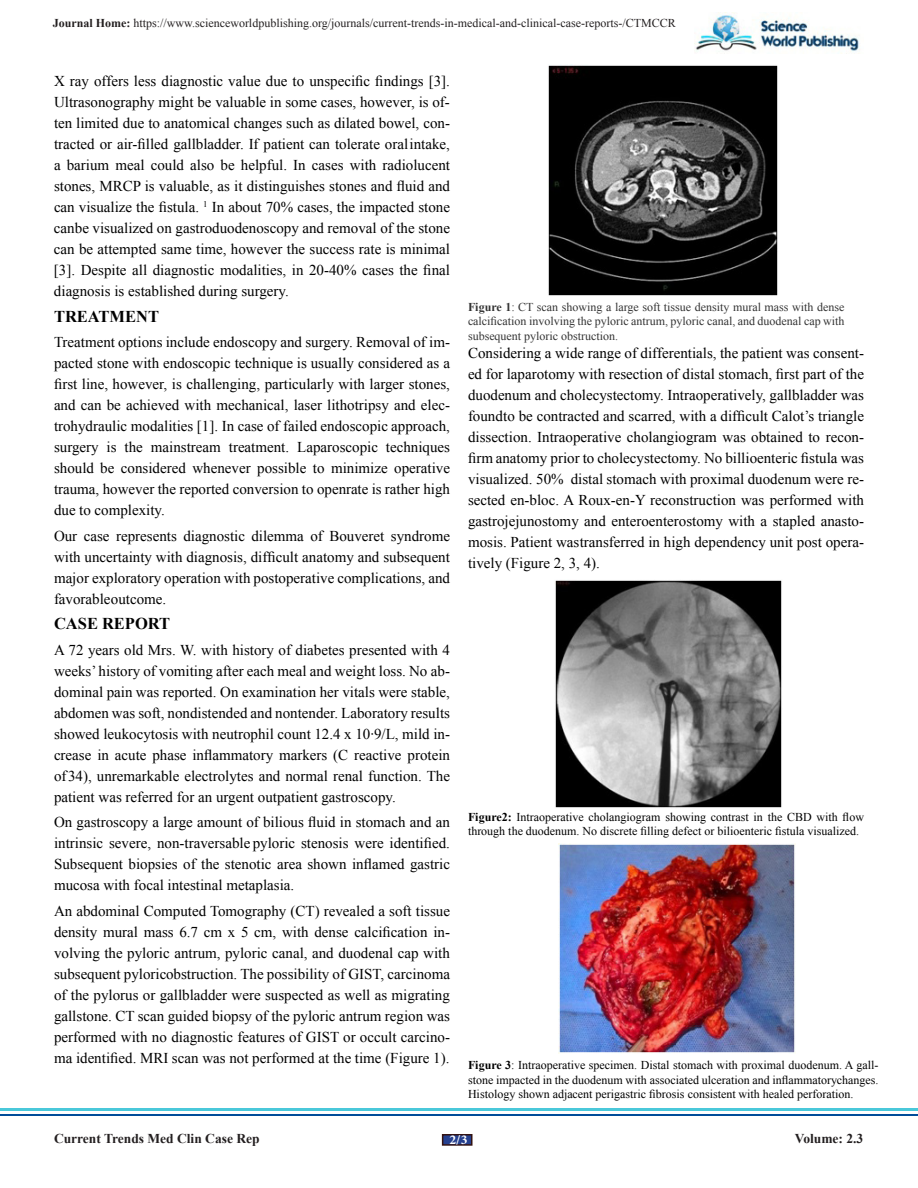
<style>
.page{position:relative;width:918px;height:1188px;background:#fff}
.page>*{position:absolute;margin:0;border:0;box-sizing:border-box;transform-origin:0 0}
.t1{font:700 16.5px "Times New Roman";color:#000}
.t2{font:15px/21px "Times New Roman";color:#000;text-align:justify}
.t3{font:700 13.5px "Times New Roman";color:#231f20}
.t4{font:700 13.5px "Minion Pro";color:#fff}
.t5{font:12px/14.4px "Times New Roman";color:#000}
.t6{font:12px/14.4px "Times New Roman";color:#333;text-align:justify}
.t7{font:12px "Times New Roman";color:#231f20}
.s1{font-weight:700}
</style>
<div class="page">
<hr style="left:0;top:1108px;width:918px;height:2px;background:#4ac8da">
<hr style="left:0;top:1114px;width:918px;height:2px;background:#004c99">
<div style="left:442px;top:1134px;width:30px;height:12px;background:#25408f;border:2px solid #331313"></div>
<img style="left:695px;top:13px;width:165px;height:41px">
<img style="left:548px;top:65px;width:230px;height:231px">
<img style="left:555px;top:580px;width:227px;height:228px">
<img style="left:558px;top:843px;width:238px;height:211px">
<p class="t7" style="left:53px;top:15px;width:624px"><span class="s1">Journal Home:</span> https://www.scienceworldpublishing.org/journals/current-trends-in-medical-and-clinical-case-reports-/CTMCCR</p>
<p class="t2" style="left:54px;top:70px;width:398px">X ray offers less diagnostic value due to unspecific findings [3].<br>Ultrasonography might be valuable in some cases, however, is of&shy;ten limited due to anatomical changes such as dilated bowel, con&shy;tracted or air-filled gallbladder. If patient can tolerate oral intake, a barium meal could also be helpful. In cases with radiolucent stones, MRCP is valuable, as it distinguishes stones and fluid and can visualize the fistula. <sup>1</sup> In about 70% cases, the impacted stone can be visualized on gastroduodenoscopy and removal of the stone can be attempted same time, however the success rate is minimal [3]. Despite all diagnostic modalities, in 20-40% cases the final diagnosis is established during surgery.</p>
<p class="t1" style="left:54px;top:305px;width:107px">TREATMENT</p>
<p class="t2" style="left:54px;top:331px;width:398px">Treatment options include endoscopy and surgery. Removal of im&shy;pacted stone with endoscopic technique is usually considered as a first line, however, is challenging, particularly with larger stones, and can be achieved with mechanical, laser lithotripsy and elec&shy;trohydraulic modalities [1]. In case of failed endoscopic approach, surgery is the mainstream treatment. Laparoscopic techniques should be considered whenever possible to minimize operative trauma, however the reported conversion to open rate is rather high due to complexity.</p>
<p class="t2" style="left:54px;top:525px;width:398px">Our case represents diagnostic dilemma of Bouveret syndrome with uncertainty with diagnosis, difficult anatomy and subsequent major exploratory operation with postoperative complications, and favorable outcome.</p>
<p class="t1" style="left:54px;top:612px;width:118px">CASE REPORT</p>
<p class="t2" style="left:54px;top:639px;width:398px">A 72 years old Mrs. W. with history of diabetes presented with 4 weeks’ history of vomiting after each meal and weight loss. No ab&shy;dominal pain was reported. On examination her vitals were stable, abdomen was soft, nondistended and nontender. Laboratory results showed leukocytosis with neutrophil count 12.4 x 10∙9/L, mild in&shy;crease in acute phase inflammatory markers (C reactive protein of 34), unremarkable electrolytes and normal renal function. The patient was referred for an urgent outpatient gastroscopy.</p>
<p class="t2" style="left:54px;top:811px;width:398px">On gastroscopy a large amount of bilious fluid in stomach and an intrinsic severe, non-traversable pyloric stenosis were identified.<br>Subsequent biopsies of the stenotic area shown inflamed gastric mucosa with focal intestinal metaplasia.</p>
<p class="t2" style="left:54px;top:900px;width:398px">An abdominal Computed Tomography (CT) revealed a soft tissue density mural mass 6.7 cm x 5 cm, with dense calcification in&shy;volving the pyloric antrum, pyloric canal, and duodenal cap with subsequent pyloric obstruction. The possibility of GIST, carcinoma of the pylorus or gallbladder were suspected as well as migrating gallstone. CT scan guided biopsy of the pyloric antrum region was performed with no diagnostic features of GIST or occult carcino&shy;ma identified. MRI scan was not performed at the time (Figure 1).</p>
<p class="t6" style="left:468px;top:299px;width:378px"><span class="s1">Figure 1</span>: CT scan showing a large soft tissue density mural mass with dense calcification involving the pyloric antrum, pyloric canal, and duodenal cap with subsequent pyloric obstruction.</p>
<p class="t2" style="left:468px;top:342px;width:398px">Considering a wide range of differentials, the patient was consent&shy;ed for laparotomy with resection of distal stomach, first part of the duodenum and cholecystectomy. Intraoperatively, gallbladder was found to be contracted and scarred, with a difficult Calot’s triangle dissection. Intraoperative cholangiogram was obtained to recon&shy;firm anatomy prior to cholecystectomy. No billioenteric fistula was visualized. 50% distal stomach with proximal duodenum were re&shy;sected en-bloc. A Roux-en-Y reconstruction was performed with gastrojejunostomy and enteroenterostomy with a stapled anasto&shy;mosis. Patient was transferred in high dependency unit post opera&shy;tively (Figure 2, 3, 4).</p>
<p class="t5" style="left:468px;top:810px;width:397px"><span class="s1">Figure2:</span> Intraoperative cholangiogram showing contrast in the CBD with flow through the duodenum. No discrete filling defect or bilioenteric fistula visualized.</p>
<p class="t5" style="left:468px;top:1058px;width:412px;text-align:justify"><span class="s1">Figure 3</span>: Intraoperative specimen. Distal stomach with proximal duodenum. A gall&shy;stone impacted in the duodenum with associated ulceration and inflammatory changes.<br>Histology shown adjacent perigastric fibrosis consistent with healed perforation.</p>
<p class="t3" style="left:54px;top:1129px;width:207px">Current Trends Med Clin Case Rep</p>
<p class="t3" style="left:795px;top:1129px;width:70px">Volume: 2.3</p>
<p class="t4" style="left:450px;top:1130px;width:19px">2/3</p>
</div>
